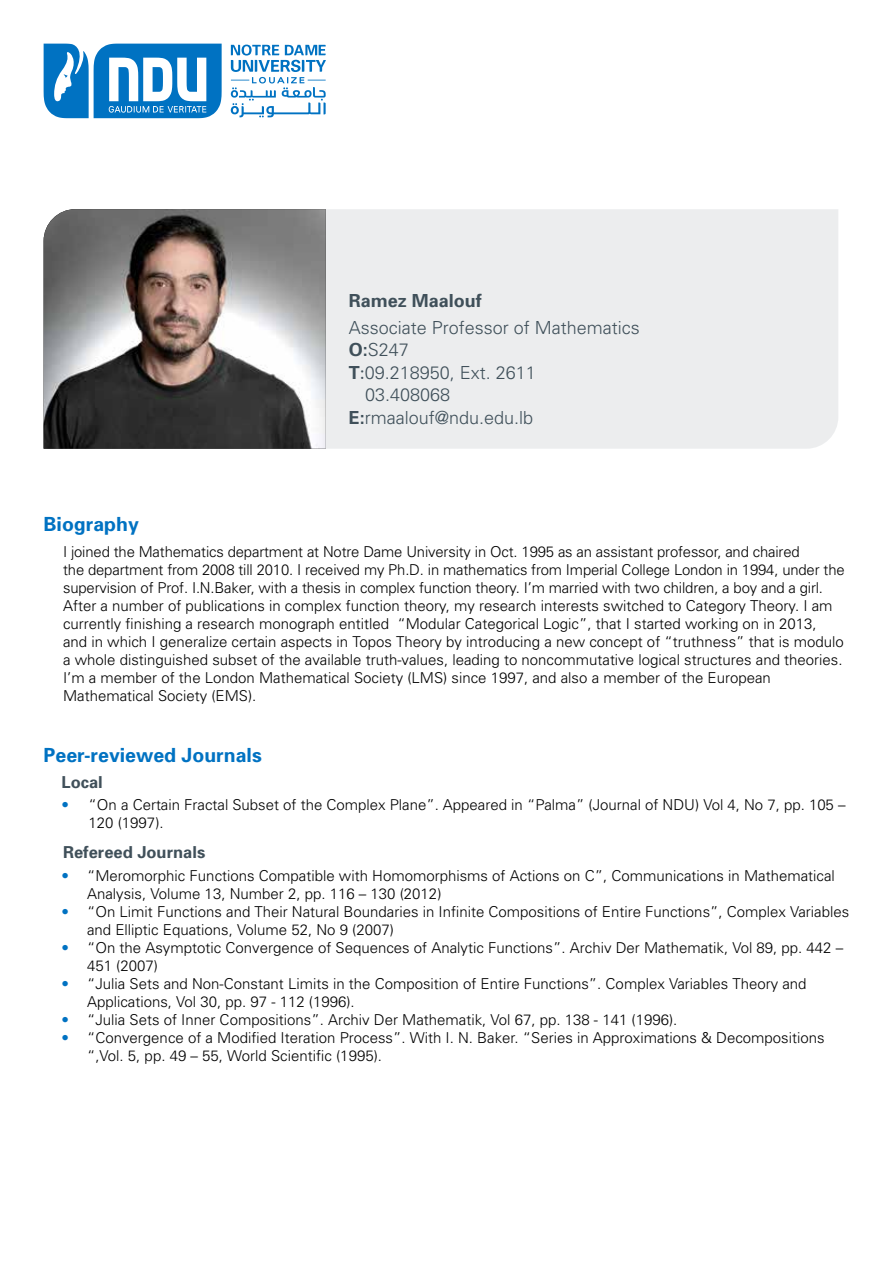
<style>
.page{position:relative;width:893px;height:1263px;background:#fff}
.page>*{position:absolute;margin:0;border:0;box-sizing:border-box;transform-origin:0 0}
.t1{font:700 19.5px "Univers";color:#0072c2}
.t2{font:300 18px "Univers";color:#40505a}
.t3{font:700 18px "Univers";color:#40505a}
.t4{font:700 16.5px "Univers";color:#40505a}
.t5{font:300 15px/18px "Univers";color:#000}
.s1{font-weight:700}
.s2{font-family:"Avenir";font-weight:400}
.s3{color:#0072c2}
</style>
<div class="page">
<div style="left:326px;top:209px;width:512px;height:240px;background:#ecedee"></div>
<svg style="left:44px;top:44px;width:282px;height:74px"></svg>
<img style="left:44px;top:209px;width:282px;height:240px">
<p class="t3" style="left:349px;top:290px;width:135px">Ramez Maalouf</p>
<p class="t2" style="left:349px;top:317px;width:293px">Associate Professor of Mathematics</p>
<p class="t2" style="left:349px;top:339px;width:62px"><span class="s1">O:</span>S247</p>
<p class="t2" style="left:349px;top:362px;width:189px"><span class="s1">T</span><span class="s2">:</span>09.218950, Ext. 2611</p>
<p class="t2" style="left:365px;top:384px;width:87px">03.408068</p>
<p class="t2" style="left:349px;top:407px;width:186px"><span class="s1">E:</span>rmaalouf@ndu.edu.lb</p>
<h1 class="t1" style="left:44px;top:513px;width:97px">Biography</h1>
<p class="t5" style="left:63px;top:543px;width:783px">I joined the Mathematics department at Notre Dame University in Oct. 1995 as an assistant professor, and chaired<br>the department from 2008 till 2010. I received my Ph.D. in mathematics from Imperial College London in 1994, under the supervision of Prof. I.N.Baker, with a thesis in complex function theory. I’m married with two children, a boy and a girl.<br>After a number of publications in complex function theory, my research interests switched to Category Theory. I am currently finishing a research monograph entitled “Modular Categorical Logic”, that I started working on in 2013,<br>and in which I generalize certain aspects in Topos Theory by introducing a new concept of “truthness” that is modulo a whole distinguished subset of the available truth-values, leading to noncommutative logical structures and theories.<br>I’m a member of the London Mathematical Society (LMS) since 1997, and also a member of the European Mathematical Society (EMS).</p>
<h1 class="t1" style="left:44px;top:744px;width:220px">Peer-reviewed Journals</h1>
<p class="t4" style="left:62px;top:772px;width:43px">Local</p>
<p class="t5" style="left:89px;top:796px;width:758px;text-indent:-27px"><span class="s3">•</span> “On a Certain Fractal Subset of the Complex Plane”. Appeared in “Palma” (Journal of NDU) Vol 4, No 7, pp. 105 –<br>120 (1997).</p>
<p class="t4" style="left:63px;top:843px;width:144px">Refereed Journals</p>
<p class="t5" style="left:87px;top:867px;width:749px;text-indent:-26px"><span class="s3">•</span> “Meromorphic Functions Compatible with Homomorphisms of Actions on C”, Communications in Mathematical<br>Analysis, Volume 13, Number 2, pp. 116 – 130 (2012)</p>
<p class="t5" style="left:87px;top:903px;width:764px;text-indent:-26px"><span class="s3">•</span> “On Limit Functions and Their Natural Boundaries in Infinite Compositions of Entire Functions”, Complex Variables and Elliptic Equations, Volume 52, No 9 (2007)</p>
<p class="t5" style="left:87px;top:939px;width:758px;text-indent:-26px"><span class="s3">•</span> “On the Asymptotic Convergence of Sequences of Analytic Functions”. Archiv Der Mathematik, Vol 89, pp. 442 –<br>451 (2007)</p>
<p class="t5" style="left:87px;top:975px;width:721px;text-indent:-26px"><span class="s3">•</span> “Julia Sets and Non-Constant Limits in the Composition of Entire Functions”. Complex Variables Theory and<br>Applications, Vol 30, pp. 97 - 112 (1996).</p>
<p class="t5" style="left:62px;top:1011px;width:617px"><span class="s3">•</span> “Julia Sets of Inner Compositions”. Archiv Der Mathematik, Vol 67, pp. 138 - 141 (1996).</p>
<p class="t5" style="left:87px;top:1029px;width:739px;text-indent:-26px"><span class="s3">•</span> “Convergence of a Modified Iteration Process”. With I. N. Baker. “Series in Approximations &amp; Decompositions “,Vol. 5, pp. 49 – 55, World Scientific (1995).</p>
</div>
